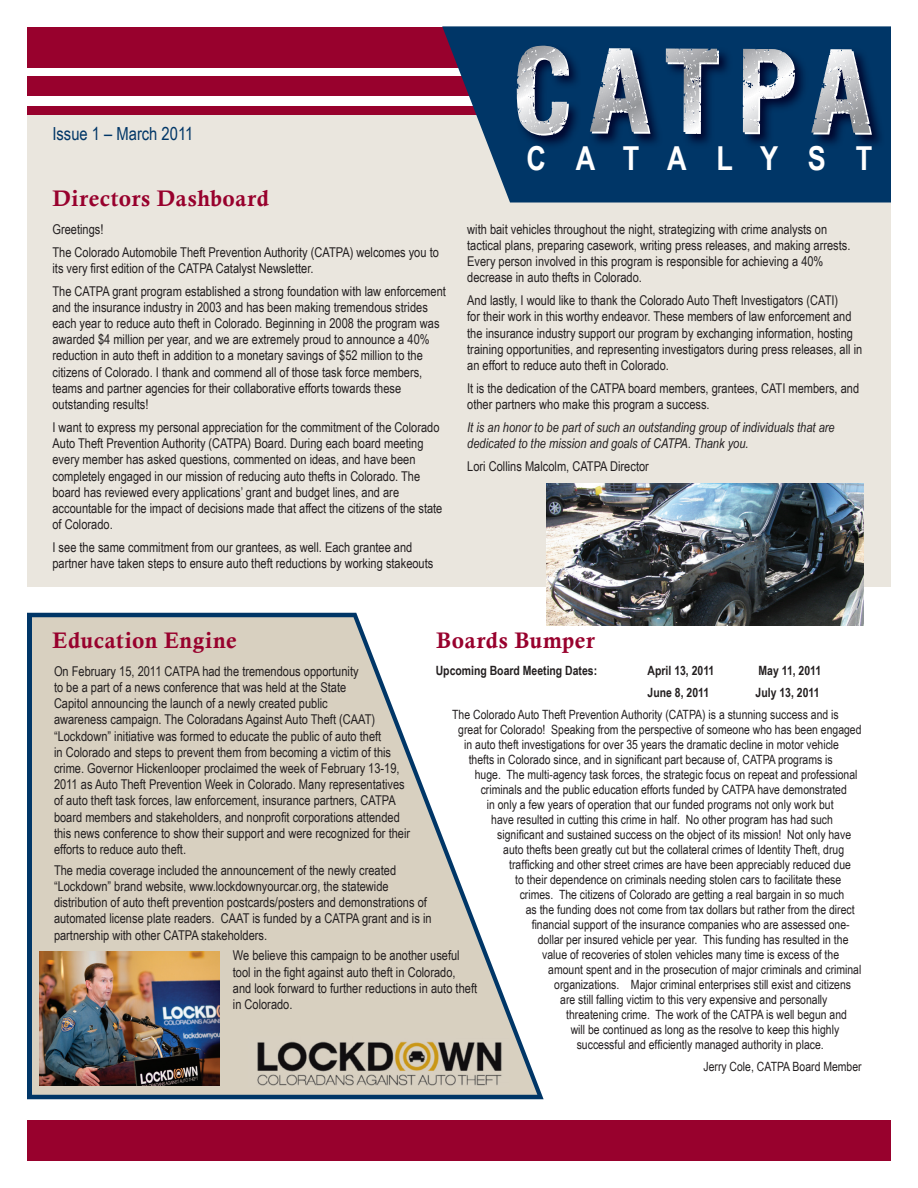
<style>
.page{position:relative;width:918px;height:1188px;background:#fff}
.page>*{position:absolute;margin:0;border:0;box-sizing:border-box;transform-origin:0 0}
.t1{font:700 33px "Arial Narrow";letter-spacing:.9em;color:#fff}
.t2{font:22.5px "Calis MT Bol";letter-spacing:.025em;color:#98012d}
.t3{font:18px "Arial Narrow";color:#003667}
.t4{font:13.5px/16.2px "Arial Narrow";color:#231f20}
.t5{font:italic 13.5px/16.2px "Arial Narrow";color:#231f20}
.t6{font:12.75px "Arial Narrow";color:#231f20}
.t7{font:700 12.75px "Arial Narrow";color:#231f20}
</style>
<div class="page">
<svg style="left:27px;top:613px;width:517px;height:486px;fill:#d8d0c0"></svg>
<div style="left:27px;top:113px;width:864px;height:474px;background:#eae6de"></div>
<div style="left:27px;top:27px;width:864px;height:41px;background:#98012d"></div>
<div style="left:27px;top:76px;width:622px;height:20px;background:#98012d"></div>
<div style="left:27px;top:107px;width:622px;height:8px;background:#98012d"></div>
<svg style="left:442px;top:26px;width:449px;height:176px;background:#224b74"></svg>
<img style="left:515px;top:44px;width:371px;height:105px">
<svg style="left:517px;top:46px;width:355px;height:90px;background:#536e8a"></svg>
<div style="left:27px;top:1120px;width:864px;height:41px;background:#98012d"></div>
<img style="left:249px;top:1037px;width:260px;height:49px">
<div style="left:27px;top:613px;width:5px;height:484px;background:#003667"></div>
<img style="left:546px;top:484px;width:318px;height:141px">
<img style="left:39px;top:952px;width:180px;height:134px">
<h3 class="t3" style="left:52px;top:123px;width:142px">Issue 1 – March 2011</h3>
<h2 class="t2" style="left:52px;top:190px;width:218px">Directors Dashboard</h2>
<p class="t4" style="left:52px;top:217px;width:388px;line-height:23px">Greetings!<br>The Colorado Automobile Theft Prevention Authority (CATPA) welcomes you to</p>
<p class="t4" style="left:52px;top:256px;width:395px;line-height:23px">its very first edition of the CATPA Catalyst Newsletter.<br>The CATPA grant program established a strong foundation with law enforcement</p>
<p class="t4" style="left:52px;top:299px;width:389px">and the insurance industry in 2003 and has been making tremendous strides each year to reduce auto theft in Colorado. Beginning in 2008 the program was awarded $4 million per year, and we are extremely proud to announce a 40% reduction in auto theft in addition to a monetary savings of $52 million to the citizens of Colorado. I thank and commend all of those task force members, teams and partner agencies for their collaborative efforts towards these outstanding results!</p>
<p class="t4" style="left:52px;top:419px;width:391px">I want to express my personal appreciation for the commitment of the Colorado Auto Theft Prevention Authority (CATPA) Board. During each board meeting every member has asked questions, commented on ideas, and have been completely engaged in our mission of reducing auto thefts in Colorado. The board has reviewed every applications’ grant and budget lines, and are accountable for the impact of decisions made that affect the citizens of the state of Colorado.</p>
<p class="t4" style="left:52px;top:539px;width:382px">I see the same commitment from our grantees, as well. Each grantee and partner have taken steps to ensure auto theft reductions by working stakeouts</p>
<h1 class="t1" style="left:526px;top:139px;width:347px">CATALYST</h1>
<p class="t4" style="left:467px;top:221px;width:385px">with bait vehicles throughout the night, strategizing with crime analysts on tactical plans, preparing casework, writing press releases, and making arrests.<br>Every person involved in this program is responsible for achieving a 40% decrease in auto thefts in Colorado.</p>
<p class="t4" style="left:467px;top:292px;width:397px">And lastly, I would like to thank the Colorado Auto Theft Investigators (CATI)<br>for their work in this worthy endeavor. These members of law enforcement and the insurance industry support our program by exchanging information, hosting training opportunities, and representing investigators during press releases, all in an effort to reduce auto theft in Colorado.</p>
<p class="t4" style="left:467px;top:380px;width:393px">It is the dedication of the CATPA board members, grantees, CATI members, and other partners who make this program a success.</p>
<p class="t5" style="left:467px;top:419px;width:369px">It is an honor to be part of such an outstanding group of individuals that are dedicated to the mission and goals of CATPA. Thank you.</p>
<p class="t4" style="left:467px;top:458px;width:183px">Lori Collins Malcolm, CATPA Director</p>
<h2 class="t2" style="left:52px;top:631px;width:186px">Education Engine</h2>
<p class="t4" style="left:54px;top:663px;width:358px">On February 15, 2011 CATPA had the tremendous opportunity<br>to be a part of a news conference that was held at the State<br>Capitol announcing the launch of a newly created public<br>awareness campaign. The Coloradans Against Auto Theft (CAAT) “Lockdown” initiative was formed to educate the public of auto theft<br>in Colorado and steps to prevent them from becoming a victim of this crime. Governor Hickenlooper proclaimed the week of February 13-19, 2011 as Auto Theft Prevention Week in Colorado. Many representatives of auto theft task forces, law enforcement, insurance partners, CATPA board members and stakeholders, and nonprofit corporations attended this news conference to show their support and were recognized for their efforts to reduce auto theft.</p>
<p class="t4" style="left:54px;top:862px;width:379px">The media coverage included the announcement of the newly created “Lockdown” brand website, www.lockdownyourcar.org, the statewide distribution of auto theft prevention postcards/posters and demonstrations of automated license plate readers. CAAT is funded by a CATPA grant and is in partnership with other CATPA stakeholders.</p>
<p class="t4" style="left:233px;top:947px;width:246px">We believe this campaign to be another useful tool in the fight against auto theft in Colorado, and look forward to further reductions in auto theft in Colorado.</p>
<h2 class="t2" style="left:436px;top:631px;width:160px">Boards Bumper</h2>
<p class="t7" style="left:436px;top:663px;width:163px">Upcoming Board Meeting Dates:</p>
<p class="t7" style="left:648px;top:663px;width:68px">April 13, 2011</p>
<p class="t7" style="left:759px;top:663px;width:64px">May 11, 2011</p>
<p class="t7" style="left:648px;top:685px;width:63px">June 8, 2011</p>
<p class="t7" style="left:756px;top:685px;width:65px">July 13, 2011</p>
<p class="t6" style="left:452px;top:707px;width:388px">The Colorado Auto Theft Prevention Authority (CATPA) is a stunning success and is</p>
<p class="t6" style="left:458px;top:722px;width:405px">great for Colorado! Speaking from the perspective of someone who has been engaged</p>
<p class="t6" style="left:464px;top:737px;width:376px">in auto theft investigations for over 35 years the dramatic decline in motor vehicle</p>
<p class="t6" style="left:469px;top:752px;width:366px">thefts in Colorado since, and in significant part because of, CATPA programs is</p>
<p class="t6" style="left:475px;top:767px;width:384px">huge. The multi-agency task forces, the strategic focus on repeat and professional</p>
<p class="t6" style="left:481px;top:782px;width:368px">criminals and the public education efforts funded by CATPA have demonstrated</p>
<p class="t6" style="left:487px;top:797px;width:348px">in only a few years of operation that our funded programs not only work but</p>
<p class="t6" style="left:491px;top:812px;width:343px">have resulted in cutting this crime in half. No other program has had such</p>
<p class="t6" style="left:497px;top:827px;width:355px">significant and sustained success on the object of its mission! Not only have</p>
<p class="t6" style="left:503px;top:842px;width:342px">auto thefts been greatly cut but the collateral crimes of Identity Theft, drug</p>
<p class="t6" style="left:509px;top:857px;width:343px">trafficking and other street crimes are have been appreciably reduced due</p>
<p class="t6" style="left:515px;top:872px;width:328px">to their dependence on criminals needing stolen cars to facilitate these</p>
<p class="t6" style="left:520px;top:887px;width:326px">crimes. The citizens of Colorado are getting a real bargain in so much</p>
<p class="t6" style="left:526px;top:902px;width:330px">as the funding does not come from tax dollars but rather from the direct</p>
<p class="t6" style="left:532px;top:917px;width:319px">financial support of the insurance companies who are assessed one-</p>
<p class="t6" style="left:538px;top:932px;width:312px">dollar per insured vehicle per year. This funding has resulted in the</p>
<p class="t6" style="left:542px;top:947px;width:298px">value of recoveries of stolen vehicles many time is excess of the</p>
<p class="t6" style="left:548px;top:962px;width:315px">amount spent and in the prosecution of major criminals and criminal</p>
<p class="t6" style="left:554px;top:977px;width:298px">organizations. Major criminal enterprises still exist and citizens</p>
<p class="t6" style="left:560px;top:992px;width:269px">are still falling victim to this very expensive and personally</p>
<p class="t6" style="left:566px;top:1007px;width:282px">threatening crime. The work of the CATPA is well begun and</p>
<p class="t6" style="left:571px;top:1022px;width:270px">will be continued as long as the resolve to keep this highly</p>
<p class="t6" style="left:577px;top:1037px;width:249px">successful and efficiently managed authority in place.</p>
<p class="t6" style="left:703px;top:1059px;width:160px">Jerry Cole, CATPA Board Member</p>
</div>
